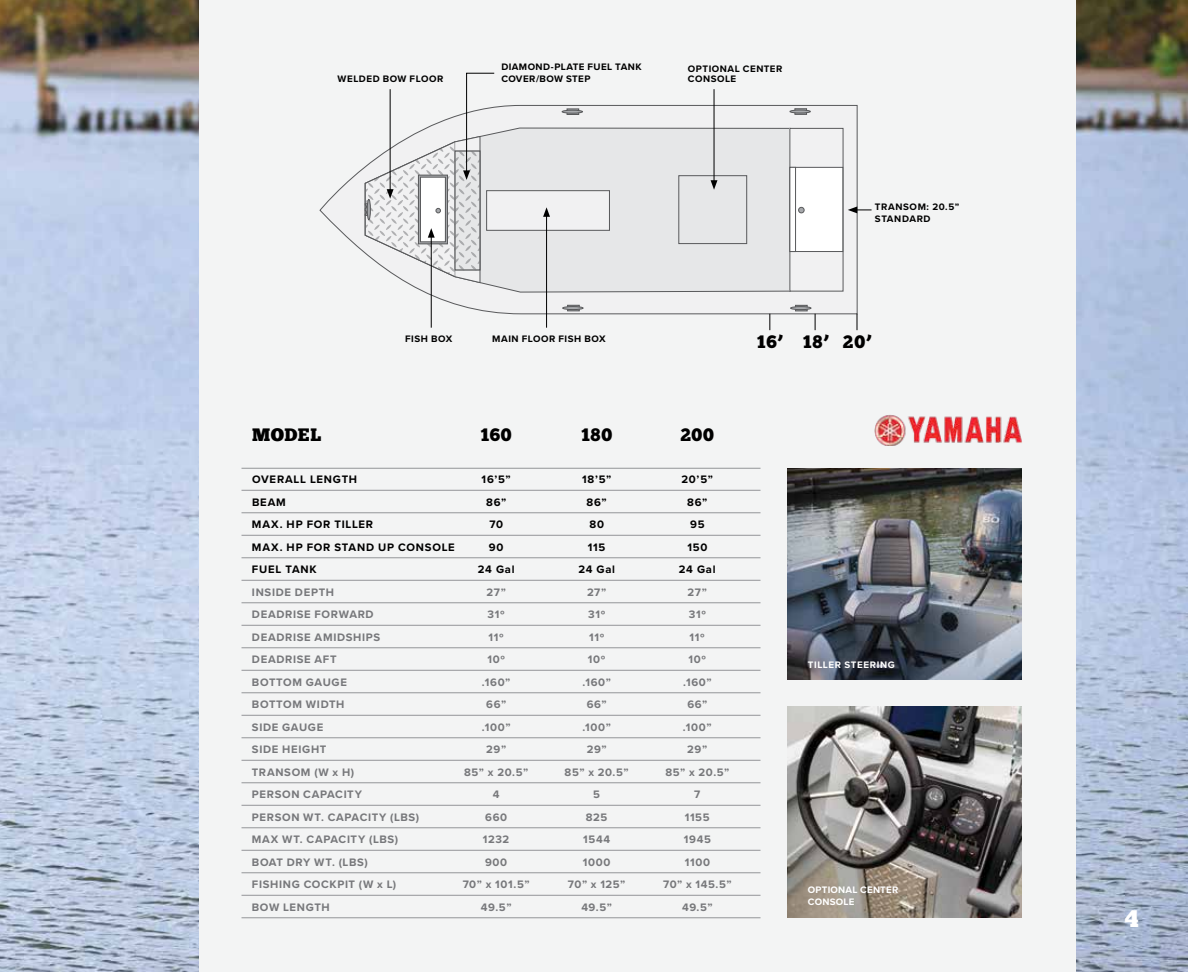
<style>
.page{position:relative;width:1188px;height:972px;background:#fff}
.page>*{position:absolute;margin:0;border:0;box-sizing:border-box;transform-origin:0 0}
.t1{font:24px "Chunk Five";color:#fff}
.t2{font:18px "Chunk Five";letter-spacing:.035em;color:#000}
.t3{font:700 11.25px "Proxima Nova";letter-spacing:.06em;color:#77787b}
.t4{font:700 11.25px "Proxima Nova";letter-spacing:.07em;color:#000}
.t5{font:700 9.75px/10.5px "Proxima Nova";letter-spacing:.055em;color:#000}
.t6{font:700 9.75px/11.7px "Proxima Nova";letter-spacing:.025em;color:#fff}
.t7{font:700 9.75px "Proxima Nova";letter-spacing:.065em;color:#fff}
</style>
<div class="page">
<img style="left:0;top:0;width:199px;height:972px">
<img style="left:1075px;top:0;width:113px;height:972px">
<div style="left:199px;top:0;width:876px;height:972px;background:#f3f4f4"></div>
<svg style="left:319px;top:105px;width:539px;height:209px"></svg>
<svg style="left:365px;top:128px;width:426px;height:165px"></svg>
<div style="left:487px;top:191px;width:122px;height:39px;background:#f1f1f2"></div>
<div style="left:486px;top:190px;width:124px;height:41px;border:1px solid #58595b"></div>
<div style="left:790px;top:128px;width:53px;height:163px;background:#f1f1f2"></div>
<div style="left:790px;top:167px;width:53px;height:85px;background:#fff"></div>
<div style="left:790px;top:167px;width:53px;height:85px;border:1px solid #58595b"></div>
<div style="left:790px;top:167px;width:6px;height:85px;border:1px solid #58595b"></div>
<div style="left:567px;top:109px;width:12px;height:6px;border:1px solid #58595b"></div>
<div style="left:562px;top:110px;width:21px;height:3px;border:1px solid #58595b;border-radius:50%"></div>
<div style="left:795px;top:108px;width:12px;height:7px;border:1px solid #58595b"></div>
<div style="left:790px;top:110px;width:21px;height:3px;border:1px solid #58595b;border-radius:50%"></div>
<div style="left:795px;top:305px;width:12px;height:6px;border:1px solid #58595b"></div>
<hr style="left:791px;top:307px;width:20px;height:3px;background:#a7a9ac;border-radius:50%">
<div style="left:790px;top:306px;width:21px;height:4px;border:1px solid #58595b;border-radius:50%"></div>
<div style="left:567px;top:305px;width:13px;height:6px;border:1px solid #58595b"></div>
<hr style="left:563px;top:307px;width:20px;height:3px;background:#a7a9ac;border-radius:50%">
<div style="left:562px;top:306px;width:21px;height:4px;border:1px solid #58595b;border-radius:50%"></div>
<svg style="left:798px;top:207px;width:6px;height:6px"></svg>
<div style="left:679px;top:176px;width:68px;height:68px;background:#e6e7e8"></div>
<div style="left:679px;top:175px;width:68px;height:69px;border:1px solid #58595b"></div>
<img style="left:788px;top:468px;width:234px;height:212px">
<img style="left:788px;top:707px;width:234px;height:211px">
<img style="left:874px;top:415px;width:148px;height:31px">
<hr style="left:242px;top:468px;width:519px;height:1px;background:#939598">
<hr style="left:242px;top:490px;width:519px;height:1px;background:#939598">
<hr style="left:242px;top:513px;width:519px;height:1px;background:#939598">
<hr style="left:242px;top:535px;width:519px;height:1px;background:#939598">
<hr style="left:242px;top:558px;width:519px;height:1px;background:#939598">
<hr style="left:242px;top:580px;width:519px;height:1px;background:#939598">
<hr style="left:242px;top:603px;width:519px;height:1px;background:#939598">
<hr style="left:242px;top:625px;width:519px;height:1px;background:#939598">
<hr style="left:242px;top:648px;width:519px;height:1px;background:#939598">
<hr style="left:242px;top:670px;width:519px;height:1px;background:#939598">
<hr style="left:242px;top:693px;width:519px;height:1px;background:#939598">
<hr style="left:242px;top:715px;width:519px;height:1px;background:#939598">
<hr style="left:242px;top:738px;width:519px;height:1px;background:#939598">
<hr style="left:242px;top:760px;width:519px;height:1px;background:#939598">
<hr style="left:242px;top:783px;width:519px;height:1px;background:#939598">
<hr style="left:242px;top:805px;width:519px;height:1px;background:#939598">
<hr style="left:242px;top:828px;width:519px;height:1px;background:#939598">
<hr style="left:242px;top:850px;width:519px;height:1px;background:#939598">
<hr style="left:242px;top:873px;width:519px;height:1px;background:#939598">
<hr style="left:242px;top:895px;width:519px;height:1px;background:#939598">
<hr style="left:242px;top:918px;width:519px;height:1px;background:#939598">
<svg style="left:848px;top:206px;width:24px;height:7px"></svg>
<hr style="left:714px;top:89px;width:1px;height:94px;background:#000">
<svg style="left:711px;top:180px;width:6px;height:10px"></svg>
<hr style="left:431px;top:235px;width:1px;height:93px;background:#000">
<svg style="left:365px;top:72px;width:130px;height:211px"></svg>
<svg style="left:815px;top:314px;width:1px;height:16px"></svg>
<svg style="left:857px;top:314px;width:1px;height:16px"></svg>
<svg style="left:769px;top:314px;width:1px;height:16px"></svg>
<hr style="left:546px;top:214px;width:1px;height:114px;background:#000">
<svg style="left:543px;top:207px;width:7px;height:10px"></svg>
<p class="t5" style="left:501px;top:61px;width:142px">DIAMOND-PLATE FUEL TANK</p>
<p class="t5" style="left:338px;top:73px;width:107px">WELDED BOW FLOOR</p>
<p class="t5" style="left:501px;top:73px;width:91px">COVER/BOW STEP</p>
<p class="t5" style="left:688px;top:63px;width:96px">OPTIONAL CENTER<br>CONSOLE</p>
<p class="t5" style="left:875px;top:201px;width:86px;line-height:12px">TRANSOM: 20.5”<br>STANDARD</p>
<p class="t5" style="left:405px;top:334px;width:49px">FISH BOX</p>
<p class="t5" style="left:492px;top:334px;width:115px">MAIN FLOOR FISH BOX</p>
<h2 class="t2" style="left:803px;top:331px;width:71px">18’ 20’</h2>
<h2 class="t2" style="left:757px;top:331px;width:28px">16’</h2>
<h2 class="t2" style="left:252px;top:424px;width:71px">MODEL</h2>
<h2 class="t2" style="left:481px;top:424px;width:33px">160</h2>
<h2 class="t2" style="left:581px;top:424px;width:33px">180</h2>
<h2 class="t2" style="left:680px;top:424px;width:35px">200</h2>
<p class="t4" style="left:252px;top:471px;width:107px">OVERALL LENGTH</p>
<p class="t4" style="left:482px;top:471px;width:31px">16’5”</p>
<p class="t4" style="left:582px;top:471px;width:31px">18’5”</p>
<p class="t4" style="left:681px;top:471px;width:33px">20’5”</p>
<p class="t4" style="left:252px;top:494px;width:35px">BEAM</p>
<p class="t4" style="left:486px;top:494px;width:22px">86”</p>
<p class="t4" style="left:587px;top:494px;width:22px">86”</p>
<p class="t4" style="left:687px;top:494px;width:22px">86”</p>
<p class="t4" style="left:252px;top:516px;width:123px">MAX. HP FOR TILLER</p>
<p class="t4" style="left:489px;top:516px;width:15px">70</p>
<p class="t4" style="left:589px;top:516px;width:16px">80</p>
<p class="t4" style="left:690px;top:516px;width:16px">95</p>
<p class="t4" style="left:252px;top:539px;width:204px">MAX. HP FOR STAND UP CONSOLE</p>
<p class="t4" style="left:489px;top:539px;width:16px">90</p>
<p class="t4" style="left:588px;top:539px;width:19px">115</p>
<p class="t4" style="left:688px;top:539px;width:21px">150</p>
<p class="t4" style="left:252px;top:561px;width:66px">FUEL TANK</p>
<p class="t4" style="left:478px;top:561px;width:38px">24 Gal</p>
<p class="t4" style="left:578px;top:561px;width:38px">24 Gal</p>
<p class="t4" style="left:679px;top:561px;width:38px">24 Gal</p>
<p class="t3" style="left:252px;top:584px;width:84px">INSIDE DEPTH</p>
<p class="t3" style="left:487px;top:584px;width:21px">27”</p>
<p class="t3" style="left:587px;top:584px;width:21px">27”</p>
<p class="t3" style="left:688px;top:584px;width:21px">27”</p>
<p class="t3" style="left:252px;top:606px;width:123px">DEADRISE FORWARD</p>
<p class="t3" style="left:488px;top:606px;width:19px">31º</p>
<p class="t3" style="left:588px;top:606px;width:19px">31º</p>
<p class="t3" style="left:689px;top:606px;width:19px">31º</p>
<p class="t3" style="left:252px;top:629px;width:130px">DEADRISE AMIDSHIPS</p>
<p class="t3" style="left:489px;top:629px;width:17px">11º</p>
<p class="t3" style="left:589px;top:629px;width:17px">11º</p>
<p class="t3" style="left:690px;top:629px;width:17px">11º</p>
<p class="t3" style="left:252px;top:651px;width:86px">DEADRISE AFT</p>
<p class="t3" style="left:487px;top:651px;width:19px">10º</p>
<p class="t3" style="left:588px;top:651px;width:19px">10º</p>
<p class="t3" style="left:688px;top:651px;width:19px">10º</p>
<p class="t3" style="left:252px;top:674px;width:97px">BOTTOM GAUGE</p>
<p class="t3" style="left:482px;top:674px;width:30px">.160”</p>
<p class="t3" style="left:582px;top:674px;width:30px">.160”</p>
<p class="t3" style="left:683px;top:674px;width:30px">.160”</p>
<p class="t3" style="left:252px;top:696px;width:94px">BOTTOM WIDTH</p>
<p class="t3" style="left:486px;top:696px;width:21px">66”</p>
<p class="t3" style="left:587px;top:696px;width:21px">66”</p>
<p class="t3" style="left:687px;top:696px;width:21px">66”</p>
<p class="t3" style="left:252px;top:719px;width:73px">SIDE GAUGE</p>
<p class="t3" style="left:482px;top:719px;width:30px">.100”</p>
<p class="t3" style="left:582px;top:719px;width:30px">.100”</p>
<p class="t3" style="left:683px;top:719px;width:30px">.100”</p>
<p class="t3" style="left:252px;top:741px;width:76px">SIDE HEIGHT</p>
<p class="t3" style="left:486px;top:741px;width:22px">29”</p>
<p class="t3" style="left:587px;top:741px;width:22px">29”</p>
<p class="t3" style="left:687px;top:741px;width:22px">29”</p>
<p class="t3" style="left:252px;top:764px;width:104px">TRANSOM (W x H)</p>
<p class="t3" style="left:464px;top:764px;width:66px">85” x 20.5”</p>
<p class="t3" style="left:565px;top:764px;width:66px">85” x 20.5”</p>
<p class="t3" style="left:665px;top:764px;width:66px">85” x 20.5”</p>
<p class="t3" style="left:252px;top:786px;width:112px">PERSON CAPACITY</p>
<p class="t3" style="left:493px;top:786px;width:8px">4</p>
<p class="t3" style="left:593px;top:786px;width:8px">5</p>
<p class="t3" style="left:694px;top:786px;width:8px">7</p>
<p class="t3" style="left:252px;top:809px;width:169px">PERSON WT. CAPACITY (LBS)</p>
<p class="t3" style="left:485px;top:809px;width:23px">660</p>
<p class="t3" style="left:586px;top:809px;width:23px">825</p>
<p class="t3" style="left:685px;top:809px;width:26px">1155</p>
<p class="t3" style="left:252px;top:831px;width:148px">MAX WT. CAPACITY (LBS)</p>
<p class="t3" style="left:483px;top:831px;width:28px">1232</p>
<p class="t3" style="left:583px;top:831px;width:28px">1544</p>
<p class="t3" style="left:684px;top:831px;width:28px">1945</p>
<p class="t3" style="left:252px;top:854px;width:117px">BOAT DRY WT. (LBS)</p>
<p class="t3" style="left:485px;top:854px;width:24px">900</p>
<p class="t3" style="left:583px;top:854px;width:29px">1000</p>
<p class="t3" style="left:685px;top:854px;width:27px">1100</p>
<p class="t3" style="left:252px;top:876px;width:146px">FISHING COCKPIT (W x L)</p>
<p class="t3" style="left:463px;top:876px;width:69px">70” x 101.5”</p>
<p class="t3" style="left:568px;top:876px;width:59px">70” x 125”</p>
<p class="t3" style="left:663px;top:876px;width:70px">70” x 145.5”</p>
<p class="t3" style="left:252px;top:899px;width:79px">BOW LENGTH</p>
<p class="t3" style="left:481px;top:899px;width:32px">49.5”</p>
<p class="t3" style="left:581px;top:899px;width:32px">49.5”</p>
<p class="t3" style="left:682px;top:899px;width:32px">49.5”</p>
<p class="t7" style="left:808px;top:658px;width:88px">TILLER STEERING</p>
<p class="t6" style="left:808px;top:884px;width:92px">OPTIONAL CENTER<br>CONSOLE</p>
<h1 class="t1" style="left:1125px;top:904px;width:16px">4</h1>
</div>
